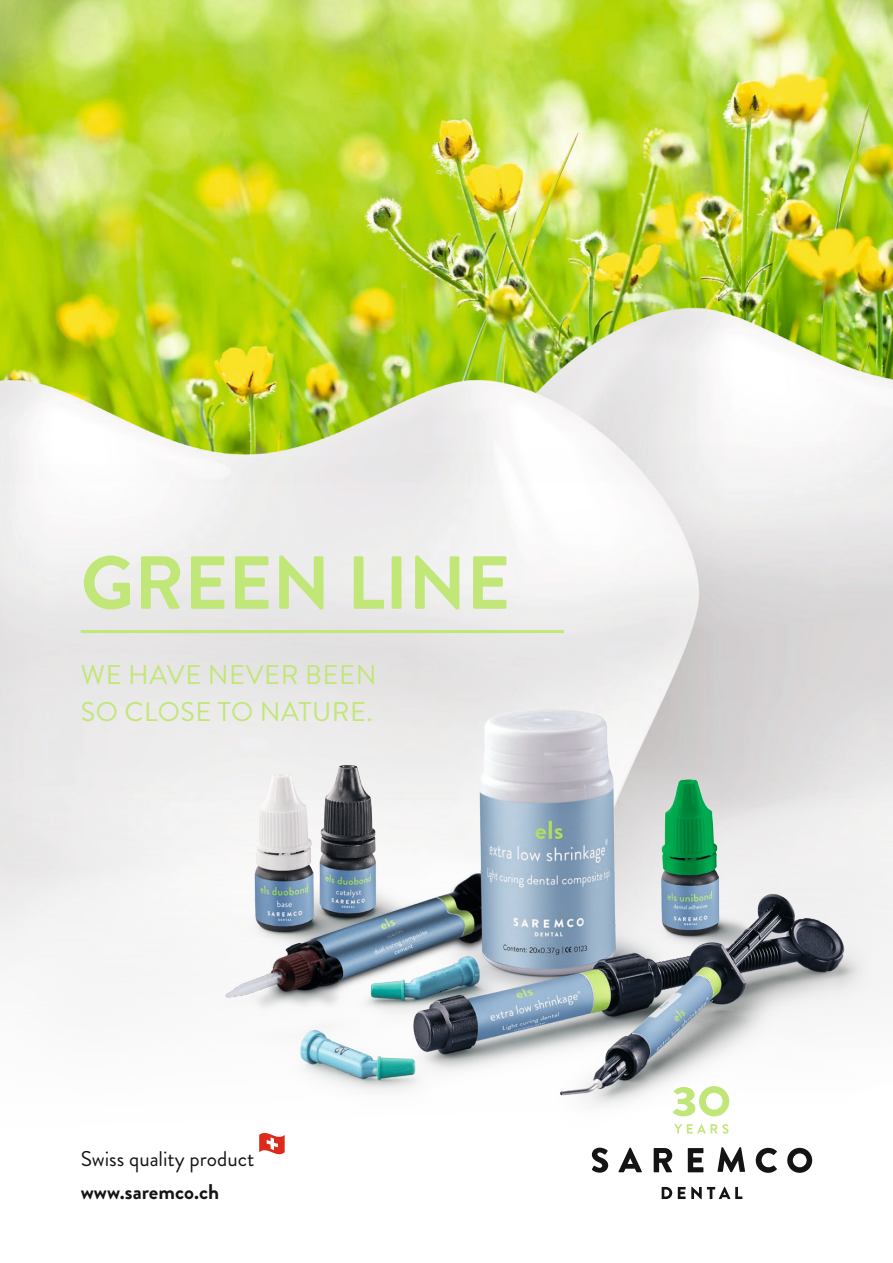
<style>
.page{position:relative;width:893px;height:1263px;background:#fff}
.page>*{position:absolute;margin:0;border:0;box-sizing:border-box;transform-origin:0 0}
.t1{font:700 75px "Brandon Grotesque";color:#c1e778}
.t2{font:27px/37.5px "Brandon Grotesque";letter-spacing:.02em;color:#c1e778}
.t3{font:21.3px "Brandon Grotesque";color:#131413}
.t4{font:700 21.3px "Brandon Grotesque";color:#131413}
</style>
<div class="page">
<img style="left:1px;top:0;width:892px;height:198px">
<img style="left:1px;top:198px;width:892px;height:1002px">
<hr style="left:0;top:0;width:1px;height:1263px;background:#7ba9d0">
<svg style="left:259px;top:1146px;width:26px;height:8px"></svg>
<hr style="left:81px;top:630px;width:483px;height:3px;background:#c1e778">
<svg style="left:592px;top:1148px;width:16px;height:24px"></svg>
<svg style="left:618px;top:1148px;width:24px;height:24px"></svg>
<svg style="left:654px;top:1148px;width:18px;height:24px"></svg>
<svg style="left:688px;top:1148px;width:15px;height:24px"></svg>
<svg style="left:717px;top:1147px;width:28px;height:25px"></svg>
<svg style="left:756px;top:1148px;width:21px;height:25px"></svg>
<svg style="left:787px;top:1148px;width:25px;height:25px"></svg>
<svg style="left:662px;top:1187px;width:10px;height:12px"></svg>
<svg style="left:678px;top:1187px;width:64px;height:12px"></svg>
<img style="left:198px;top:689px;width:672px;height:457px">
<h1 class="t1" style="left:81px;top:531px;width:431px">GREEN LINE</h1>
<p class="t2" style="left:81px;top:656px;width:297px">WE HAVE NEVER BEEN<br>SO CLOSE TO NATURE.</p>
<p class="t3" style="left:81px;top:1144px;width:175px">Swiss quality product</p>
<p class="t4" style="left:81px;top:1177px;width:140px">www.saremco.ch</p>
</div>
